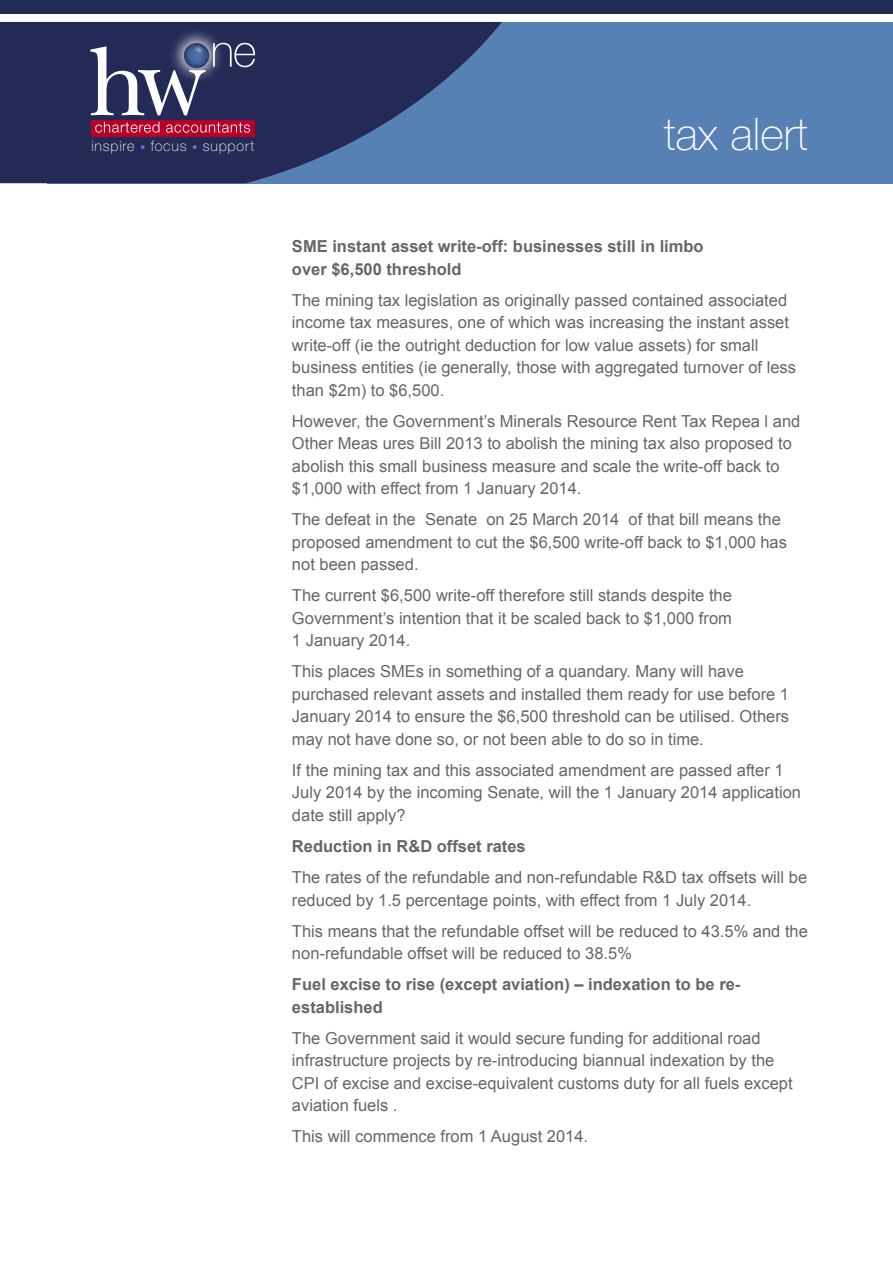
<style>
.page{position:relative;width:893px;height:1263px;background:#fff}
.page>*{position:absolute;margin:0;border:0;box-sizing:border-box;transform-origin:0 0}
.t1{font:100 45px "Helvetica Neue";color:#fff}
.t2{font:16.5px/22.5px "Arial";color:#666}
.t3{font:700 16.5px/22.5px "Arial";color:#666}
.t4{font:100 14.4px "Helvetica Neue";letter-spacing:.055em;color:#fff}
.s1{font-size:10.8px;color:#5780b5}
</style>
<div class="page">
<div style="left:48px;top:22px;width:845px;height:161px;background:#5780b5"></div>
<div style="left:0;top:0;width:893px;height:13px;background:#232a55"></div>
<svg style="left:0;top:22px;width:502px;height:161px;fill:#232a55"></svg>
<svg style="left:169px;top:27px;width:56px;height:57px"></svg>
<img style="left:184px;top:43px;width:25px;height:25px;border-radius:13px">
<svg style="left:90px;top:46px;width:115px;height:69px"></svg>
<div style="left:91px;top:120px;width:163px;height:16px;background:#b70028"></div>
<svg style="left:95px;top:122px;width:64px;height:11px"></svg>
<svg style="left:166px;top:122px;width:84px;height:11px"></svg>
<svg style="left:213px;top:43px;width:42px;height:24px"></svg>
<p class="t4" style="left:91px;top:138px;width:164px">inspire <span class="s1">•</span> focus <span class="s1">•</span> support</p>
<h1 class="t1" style="left:664px;top:109px;width:146px">tax alert</h1>
<p class="t3" style="left:292px;top:236px;width:413px">SME instant asset write-off: businesses still in limbo over $6,500 threshold</p>
<p class="t2" style="left:292px;top:289px;width:506px">The mining tax legislation as originally passed contained associated income tax measures, one of which was increasing the instant asset write-off (ie the outright deduction for low value assets) for small business entities (ie generally, those with aggregated turnover of less than $2m) to $6,500.</p>
<p class="t2" style="left:292px;top:410px;width:510px">However, the Government’s Minerals Resource Rent Tax Repea l and Other Meas ures Bill 2013 to abolish the mining tax also proposed to abolish this small business measure and scale the write-off back to $1,000 with effect from 1 January 2014.</p>
<p class="t2" style="left:292px;top:508px;width:497px">The defeat in the Senate on 25 March 2014 of that bill means the proposed amendment to cut the $6,500 write-off back to $1,000 has not been passed.</p>
<p class="t2" style="left:292px;top:584px;width:441px;text-align:justify">The current $6,500 write-off therefore still stands despite the Government’s intention that it be scaled back to $1,000 from 1 January 2014.</p>
<p class="t2" style="left:292px;top:660px;width:499px">This places SMEs in something of a quandary. Many will have purchased relevant assets and installed them ready for use before 1<br>January 2014 to ensure the $6,500 threshold can be utilised. Others may not have done so, or not been able to do so in time.</p>
<p class="t2" style="left:292px;top:759px;width:511px">If the mining tax and this associated amendment are passed after 1<br>July 2014 by the incoming Senate, will the 1 January 2014 application date still apply?</p>
<p class="t3" style="left:292px;top:835px;width:235px">Reduction in R&amp;D offset rates</p>
<p class="t2" style="left:292px;top:866px;width:517px">The rates of the refundable and non-refundable R&amp;D tax offsets will be reduced by 1.5 percentage points, with effect from 1 July 2014.</p>
<p class="t2" style="left:292px;top:920px;width:517px">This means that the refundable offset will be reduced to 43.5% and the non-refundable offset will be reduced to 38.5%</p>
<p class="t3" style="left:292px;top:973px;width:450px">Fuel excise to rise (except aviation) – indexation to be re&shy;established</p>
<p class="t2" style="left:292px;top:1027px;width:502px">The Government said it would secure funding for additional road infrastructure projects by re-introducing biannual indexation by the CPI of excise and excise-equivalent customs duty for all fuels except aviation fuels .</p>
<p class="t2" style="left:292px;top:1125px;width:298px">This will commence from 1 August 2014.</p>
</div>
